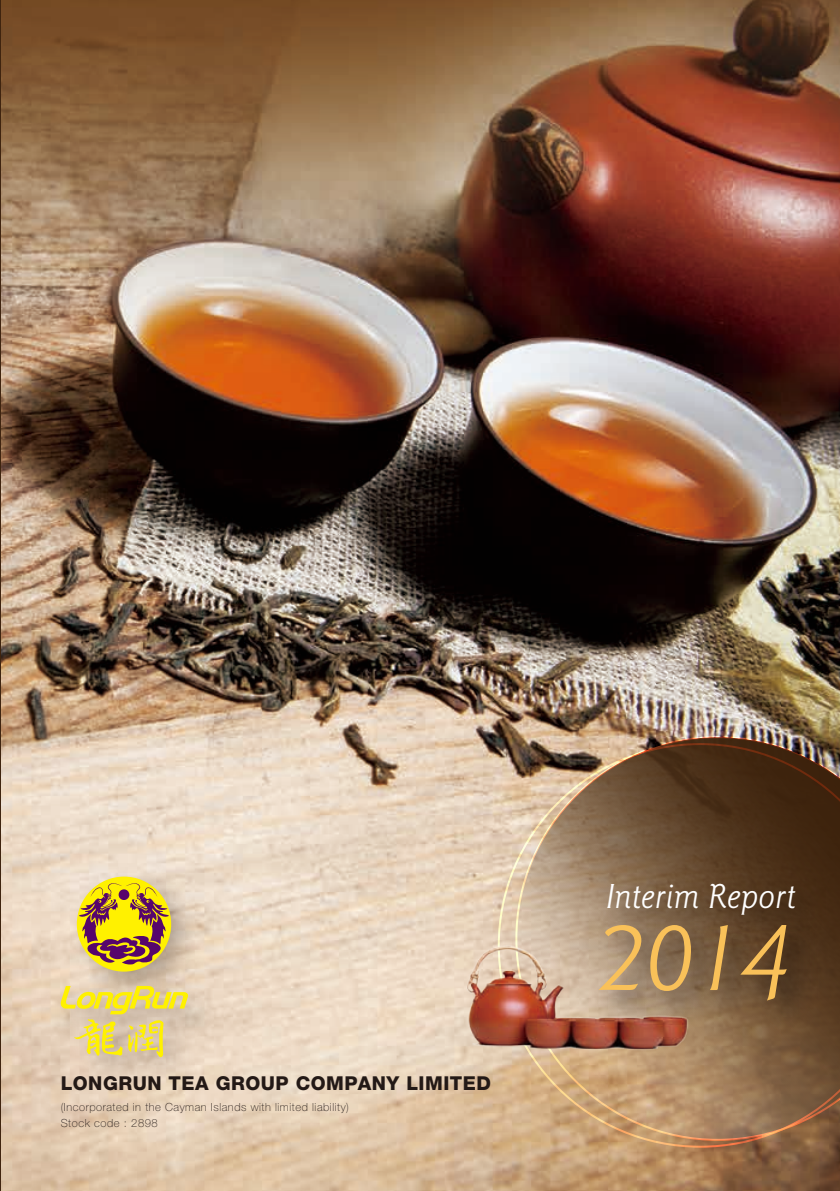
<style>
.page{position:relative;width:840px;height:1191px;background:#fff}
.page>*{position:absolute;margin:0;border:0;box-sizing:border-box;transform-origin:0 0}
.t1{font:italic 104px "Goudy Sans Std";color:#f9c159}
.t2{font:italic 36px "Goudy Sans Std";color:#fff}
.t3{font:800 19.2px "Helvetica Neue LT Std";letter-spacing:.025em;color:#231916}
.t4{font:100 11.2px/15.8px "Helvetica Neue LT Std";letter-spacing:.05em;color:#231916}
</style>
<div class="page">
<img style="left:1px;top:0;width:838px;height:1191px">
<svg style="left:497px;top:743px;width:342px;height:404px;background:#937456"></svg>
<img style="left:188px;top:858px;width:42px;height:241px">
<svg style="left:1px;top:736px;width:187px;height:411px;background:#e3cda9"></svg>
<img style="left:587px;top:859px;width:252px;height:26px">
<img style="left:578px;top:885px;width:261px;height:175px">
<img style="left:460px;top:912px;width:231px;height:155px">
<hr style="left:0;top:0;width:1px;height:1191px;background:#3f240f">
<h3 class="t3" style="left:61px;top:1071px;width:431px">LONGRUN TEA GROUP COMPANY LIMITED</h3>
<p class="t4" style="left:61px;top:1099px;width:289px">(Incorporated in the Cayman Islands with limited liability)<br>Stock code : 2898</p>
<h2 class="t2" style="left:605px;top:876px;width:191px">Interim Report</h2>
<h1 class="t1" style="left:596px;top:899px;width:195px">2014</h1>
</div>
